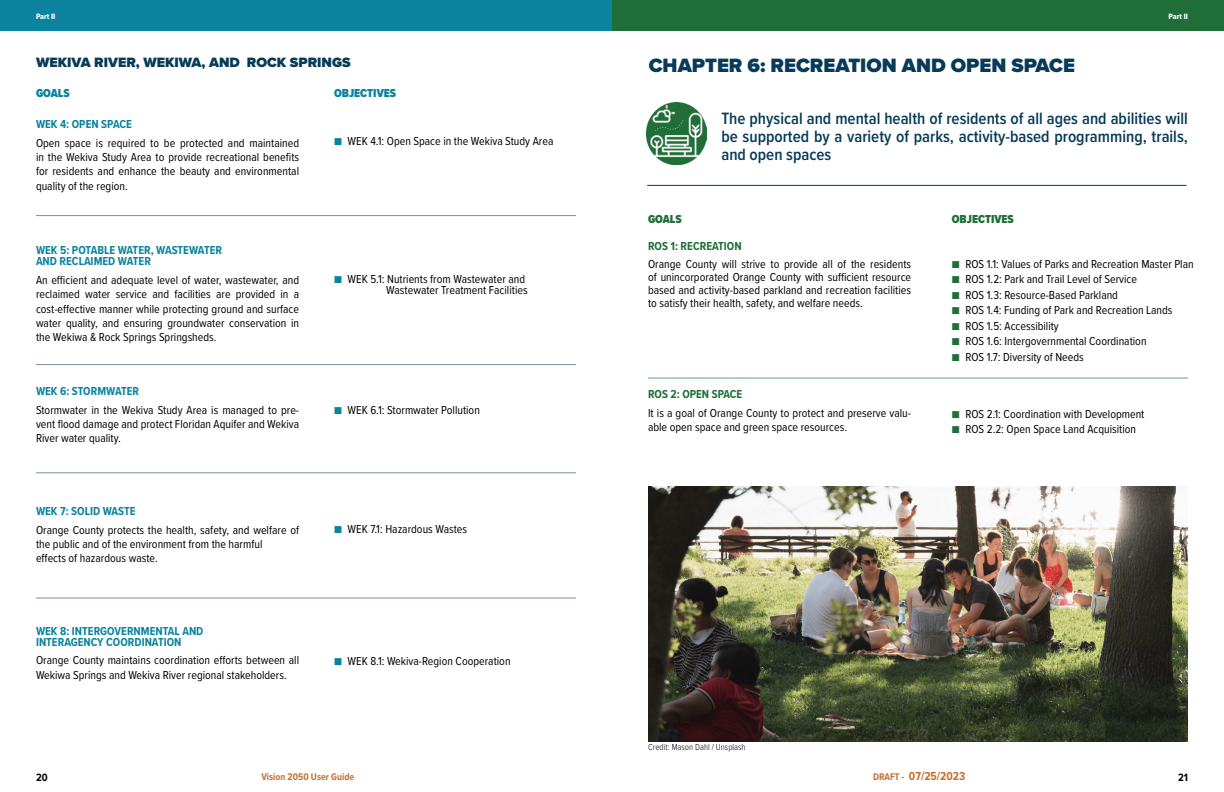
<style>
.page{position:relative;width:1224px;height:792px;background:#fff}
.page>*{position:absolute;margin:0;border:0;box-sizing:border-box;transform-origin:0 0}
.t1{font:900 20px "Proxima Nova";color:#073b59}
.t2{font:600 17px/18px "Proxima Nova Cond";color:#073b59;text-align:justify}
.t3{font:900 14px "Proxima Nova";color:#073b59}
.t4{font:12px/14.4px "Proxima Nova Cond";color:#000;text-align:justify}
.t5{font:700 12px/11px "Proxima Nova Cond";color:#09839f}
.t6{font:700 12px "Proxima Nova Cond";color:#206e38}
.t7{font:700 12px "Proxima Nova Cond";color:#c2702e}
.t8{font:900 12px "Proxima Nova Cond";color:#09839f}
.t9{font:900 12px "Proxima Nova Cond";color:#206e38}
.t10{font:700 11px "Proxima Nova Cond";color:#000}
.t11{font:700 10px "Proxima Nova Cond";color:#c2702e}
.t12{font:300 9px "Proxima Nova Cond";color:#000}
.t13{font:8px "Proxima Nova Cond Extrabld";color:#fff}
.s1{font-family:"Proxima Nova";color:#09839f}
.s2{font-family:"Proxima Nova";color:#206e38}
.s3{font-size:10px}
</style>
<div class="page">
<div style="left:0;top:0;width:612px;height:31px;background:#0b839e"></div>
<div style="left:612px;top:0;width:612px;height:31px;background:#1f6e38"></div>
<hr style="left:36px;top:364px;width:540px;height:1px;background:#7491a2">
<hr style="left:36px;top:473px;width:540px;height:1px;background:#7491a2">
<hr style="left:36px;top:598px;width:540px;height:1px;background:#7491a2">
<hr style="left:36px;top:215px;width:540px;height:1px;background:#7491a2">
<img style="left:647px;top:102px;width:60px;height:62px">
<hr style="left:647px;top:185px;width:540px;height:1px;background:#073b59">
<hr style="left:648px;top:378px;width:540px;height:1px;background:#7491a2">
<img style="left:648px;top:486px;width:540px;height:256px">
<p class="t13" style="left:36px;top:10px;width:21px">Part II</p>
<p class="t13" style="left:1169px;top:10px;width:21px">Part II</p>
<p class="t3" style="left:36px;top:52px;width:316px">WEKIVA RIVER, WEKIWA, AND ROCK SPRINGS</p>
<p class="t8" style="left:36px;top:84px;width:35px">GOALS</p>
<p class="t5" style="left:36px;top:118px;width:97px">WEK 4: OPEN SPACE</p>
<p class="t4" style="left:36px;top:135px;width:265px">Open space is required to be protected and maintained in the Wekiva Study Area to provide recreational benefits for residents and enhance the beauty and environmental quality of the region.</p>
<p class="t8" style="left:334px;top:84px;width:64px">OBJECTIVES</p>
<p class="t4" style="left:334px;top:134px;width:221px"><span class="s1">■</span> WEK 4.1: Open Space in the Wekiva Study Area</p>
<p class="t5" style="left:36px;top:244px;width:188px">WEK 5: POTABLE WATER, WASTEWATER<br>AND RECLAIMED WATER</p>
<p class="t4" style="left:36px;top:272px;width:265px">An efficient and adequate level of water, wastewater, and reclaimed water service and facilities are provided in a cost-effective manner while protecting ground and surface water quality, and ensuring groundwater conservation in the Wekiwa &amp; Rock Springs Springsheds.</p>
<p class="t5" style="left:36px;top:385px;width:105px">WEK 6: STORMWATER</p>
<p class="t4" style="left:36px;top:402px;width:265px">Stormwater in the Wekiva Study Area is managed to pre&shy;vent flood damage and protect Floridan Aquifer and Wekiva River water quality.</p>
<p class="t5" style="left:36px;top:505px;width:101px">WEK 7: SOLID WASTE</p>
<p class="t4" style="left:36px;top:522px;width:265px;text-align:left">Orange County protects the health, safety, and welfare of the public and of the environment from the harmful<br>effects of hazardous waste.</p>
<p class="t5" style="left:36px;top:625px;width:169px">WEK 8: INTERGOVERNMENTAL AND<br>INTERAGENCY COORDINATION</p>
<p class="t4" style="left:36px;top:653px;width:265px">Orange County maintains coordination efforts between all<br>Wekiwa Springs and Wekiva River regional stakeholders.</p>
<p class="t4" style="left:334px;top:273px;width:195px;line-height:11px;text-align:right"><span class="s1">■</span> WEK 5.1: Nutrients from Wastewater and<br>Wastewater Treatment Facilities</p>
<p class="t4" style="left:334px;top:402px;width:147px"><span class="s1">■</span> WEK 6.1: Stormwater Pollution</p>
<p class="t4" style="left:334px;top:521px;width:135px"><span class="s1">■</span> WEK 7.1: Hazardous Wastes</p>
<p class="t4" style="left:334px;top:653px;width:178px"><span class="s1">■</span> WEK 8.1: Wekiva-Region Cooperation</p>
<h1 class="t1" style="left:649px;top:50px;width:428px">CHAPTER 6: RECREATION AND OPEN SPACE</h1>
<h2 class="t2" style="left:721px;top:109px;width:468px">The physical and mental health of residents of all ages and abilities will be supported by a variety of parks, activity-based programming, trails, and open spaces</h2>
<p class="t9" style="left:648px;top:211px;width:35px">GOALS</p>
<p class="t6" style="left:648px;top:237px;width:95px">ROS 1: RECREATION</p>
<p class="t4" style="left:648px;top:257px;width:265px;line-height:13.2px">Orange County will strive to provide all of the residents of unincorporated Orange County with sufficient resource based and activity-based parkland and recreation facilities to satisfy their health, safety, and welfare needs.</p>
<p class="t6" style="left:648px;top:385px;width:96px">ROS 2: OPEN SPACE</p>
<p class="t4" style="left:648px;top:405px;width:265px">It is a goal of Orange County to protect and preserve valu&shy;able open space and green space resources.</p>
<p class="t9" style="left:952px;top:210px;width:64px">OBJECTIVES</p>
<p class="t4" style="left:952px;top:256px;width:243px"><span class="s2">■</span> ROS 1.1: Values of Parks and Recreation Master Plan</p>
<p class="t4" style="left:952px;top:272px;width:187px"><span class="s2">■</span> ROS 1.2: Park and Trail Level of Service</p>
<p class="t4" style="left:952px;top:287px;width:168px"><span class="s2">■</span> ROS 1.3: Resource-Based Parkland</p>
<p class="t4" style="left:952px;top:303px;width:222px"><span class="s2">■</span> ROS 1.4: Funding of Park and Recreation Lands</p>
<p class="t4" style="left:952px;top:318px;width:109px"><span class="s2">■</span> ROS 1.5: Accessibility</p>
<p class="t4" style="left:952px;top:334px;width:196px"><span class="s2">■</span> ROS 1.6: Intergovernmental Coordination</p>
<p class="t4" style="left:952px;top:349px;width:134px"><span class="s2">■</span> ROS 1.7: Diversity of Needs</p>
<p class="t4" style="left:952px;top:406px;width:194px"><span class="s2">■</span> ROS 2.1: Coordination with Development</p>
<p class="t4" style="left:952px;top:422px;width:186px"><span class="s2">■</span> ROS 2.2: Open Space Land Acquisition</p>
<p class="t12" style="left:648px;top:740px;width:99px">Credit: Mason Dahl / Unsplash</p>
<p class="t10" style="left:36px;top:769px;width:13px">20</p>
<p class="t11" style="left:261px;top:770px;width:94px">Vision 2050 User Guide</p>
<p class="t7" style="left:873px;top:768px;width:94px"><span class="s3">DRAFT -</span> 07/25/2023</p>
<p class="t10" style="left:1178px;top:769px;width:11px">21</p>
</div>
